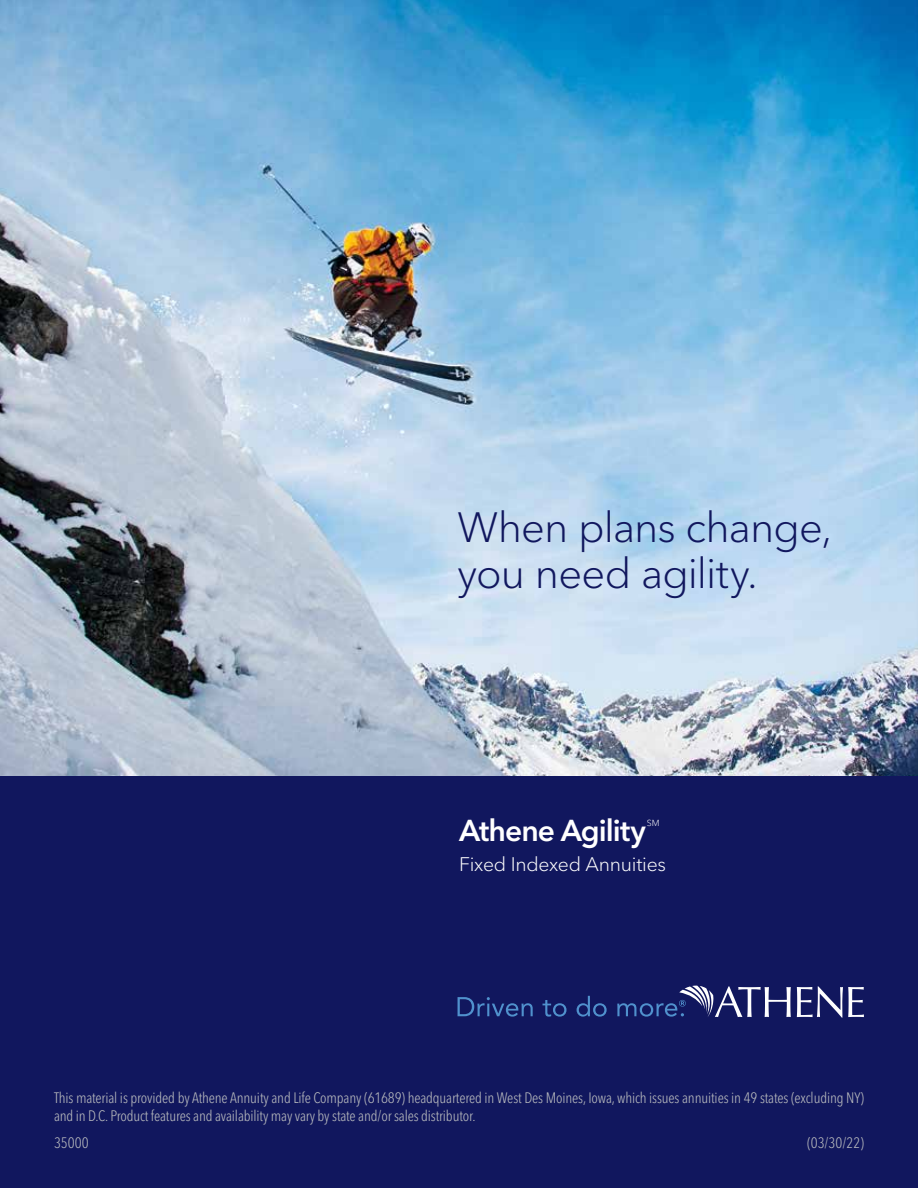
<style>
.page{position:relative;width:918px;height:1188px;background:#fff}
.page>*{position:absolute;margin:0;border:0;box-sizing:border-box;transform-origin:0 0}
.t1{font:300 42px/46.5px "Avenir Next LT Pro";letter-spacing:-.02em;color:#11175e}
.t2{font:600 30px "Avenir Next LT Pro";letter-spacing:-.03em;color:#fff}
.t3{font:300 19.5px "Avenir Next LT Pro";letter-spacing:-.015em;color:#fff}
.t4{font:300 condensed 15px/18px "Avenir Next LT Pro";letter-spacing:-.01em;color:#bcbec0}
.t5{font:300 8.7px "Avenir Next LT Pro";color:#fff}
.s1{font-weight:400;font-stretch:normal;color:#414042}
</style>
<div class="page">
<img style="left:0;top:0;width:918px;height:776px">
<div style="left:0;top:776px;width:918px;height:412px;background:#11175e"></div>
<svg style="left:797px;top:986px;width:67px;height:32px"></svg>
<svg style="left:458px;top:997px;width:75px;height:20px"></svg>
<svg style="left:543px;top:1000px;width:24px;height:17px"></svg>
<svg style="left:577px;top:996px;width:30px;height:21px"></svg>
<svg style="left:617px;top:986px;width:174px;height:31px"></svg>
<h1 class="t1" style="left:458px;top:504px;width:376px">When plans change, you need agility.</h1>
<h2 class="t2" style="left:459px;top:812px;width:188px">Athene Agility</h2>
<p class="t5" style="left:647px;top:818px;width:14px">SM</p>
<h3 class="t3" style="left:459px;top:853px;width:209px">Fixed Indexed Annuities</h3>
<p class="t4" style="left:54px;top:1089px;width:812px">This material is provided by Athene Annuity and Life Company (61689) headquartered in West Des Moines, Iowa, which issues annuities in 49 states (excluding NY) and in D.C. Product features and availability may vary by state and/or sales distributor.</p>
<p class="t4" style="left:54px;top:1134px;width:36px">35000</p>
<p class="t4" style="left:807px;top:1133px;width:72px">(03/30/22) <span class="s1">1</span></p>
</div>
